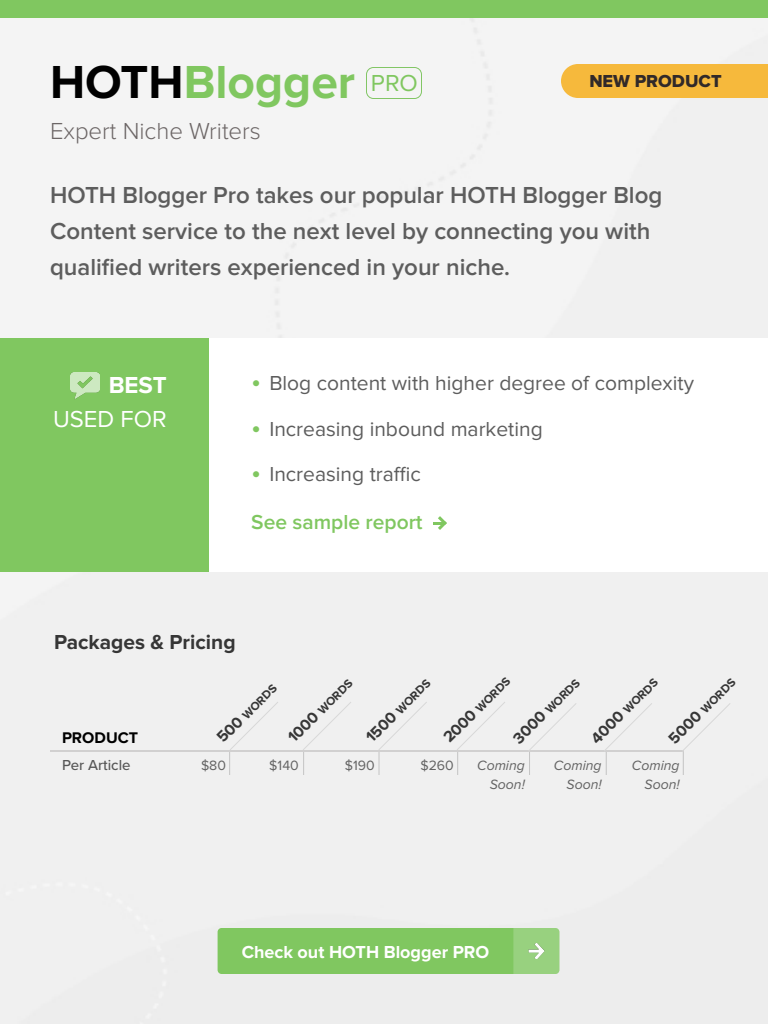
<style>
.page{position:relative;width:768px;height:1024px;background:#fff}
.page>*{position:absolute;margin:0;border:0;box-sizing:border-box;transform-origin:0 0}
.t1{font:700 48px "Proxima Nova";color:#80c760}
.t2{font:600 24px/36px "Proxima Nova";color:#5d5d5d}
.t3{font:300 24px "Proxima Nova";color:#6c6666}
.t4{font:24px "Proxima Nova";color:#fff}
.t5{font:700 24px "Proxima Nova";color:#fff}
.t6{font:24px "Proxima Nova";color:#80c760}
.t7{font:21px "Proxima Nova";color:#5d5d5d}
.t8{font:700 21px "Proxima Nova";color:#363636}
.t9{font:600 21px "Proxima Nova";color:#80c760}
.t10{font:700 18px "Proxima Nova";color:#fff}
.t11{font:18px "Proxima Nova Extrabld";color:#312929}
.t12{font:700 16px "Proxima Nova";color:#000}
.t13{font:500 15px "Proxima Nova";color:#575757}
.t14{font:italic 14px/19px "Proxima Nova";color:#636363;text-align:right}
.t15{font:14px "Proxima Nova";color:#636363}
.t16{font:700 12px "Proxima Nova";color:#363636}
.s1{color:#000}
.s2{font-size:28px;color:#80c760}
.s3{font-size:16px}
</style>
<div class="page">
<div style="left:0;top:17px;width:768px;height:1007px;background:#f0f0f0"></div>
<div style="left:218px;top:928px;width:341px;height:46px;background:#80c760;border-radius:4px"></div>
<div style="left:513px;top:928px;width:46px;height:46px;background:#98d17f"></div>
<img style="left:528px;top:944px;width:17px;height:14px">
<div style="left:0;top:0;width:768px;height:17px;background:#80c760"></div>
<div style="left:0;top:338px;width:209px;height:234px;background:#80c760"></div>
<div style="left:209px;top:338px;width:559px;height:234px;background:#fff"></div>
<div style="left:561px;top:64px;width:207px;height:34px;background:#f6b93c"></div>
<div style="left:366px;top:67px;width:56px;height:32px;border:1px solid #82c665;border-radius:7px"></div>
<img style="left:70px;top:372px;width:29px;height:27px">
<svg style="left:433px;top:516px;width:14px;height:14px"></svg>
<hr style="left:50px;top:750px;width:634px;height:2px;background:#d1d0d0">
<div style="left:229px;top:701px;width:50px;height:74px;background:#f0f0f0"></div>
<div style="left:377px;top:701px;width:51px;height:74px;background:#f0f0f0"></div>
<div style="left:302px;top:701px;width:50px;height:74px;background:#f0f0f0"></div>
<div style="left:456px;top:701px;width:50px;height:74px;background:#f0f0f0"></div>
<div style="left:527px;top:702px;width:51px;height:73px;background:#f0f0f0"></div>
<div style="left:603px;top:702px;width:50px;height:73px;background:#f0f0f0"></div>
<div style="left:681px;top:702px;width:51px;height:73px;background:#f0f0f0"></div>
<h1 class="t1" style="left:50px;top:54px;width:307px"><span class="s1">HOTH</span>Blogger</h1>
<p class="t3" style="left:50px;top:117px;width:212px">Expert Niche Writers</p>
<p class="t6" style="left:371px;top:69px;width:49px">PRO</p>
<p class="t11" style="left:589px;top:70px;width:134px">NEW PRODUCT</p>
<p class="t2" style="left:50px;top:177px;width:614px">HOTH Blogger Pro takes our popular HOTH Blogger Blog<br>Content service to the next level by connecting you with qualified writers experienced in your niche.</p>
<p class="t5" style="left:109px;top:371px;width:59px">BEST</p>
<p class="t4" style="left:53px;top:405px;width:115px">USED FOR</p>
<p class="t7" style="left:251px;top:371px;width:444px"><span class="s2">•</span> Blog content with higher degree of complexity</p>
<p class="t7" style="left:251px;top:417px;width:293px"><span class="s2">•</span> Increasing inbound marketing</p>
<p class="t7" style="left:251px;top:462px;width:171px"><span class="s2">•</span> Increasing traffic</p>
<p class="t9" style="left:251px;top:510px;width:173px">See sample report</p>
<p class="t8" style="left:54px;top:630px;width:183px">Packages &amp; Pricing</p>
<p class="t16" style="left:216px;top:736px;width:79px;rotate:-45deg"><span class="s3">500</span> WORDS</p>
<p class="t16" style="left:287px;top:736px;width:85px;rotate:-45deg"><span class="s3">1000</span> WORDS</p>
<p class="t16" style="left:365px;top:736px;width:85px;rotate:-45deg"><span class="s3">1500</span> WORDS</p>
<p class="t16" style="left:442px;top:736px;width:88px;rotate:-45deg"><span class="s3">2000</span> WORDS</p>
<p class="t16" style="left:512px;top:737px;width:88px;rotate:-45deg"><span class="s3">3000</span> WORDS</p>
<p class="t16" style="left:590px;top:737px;width:88px;rotate:-45deg"><span class="s3">4000</span> WORDS</p>
<p class="t16" style="left:667px;top:737px;width:89px;rotate:-45deg"><span class="s3">5000</span> WORDS</p>
<p class="t12" style="left:62px;top:728px;width:78px">PRODUCT</p>
<p class="t13" style="left:62px;top:754px;width:70px">Per Article</p>
<p class="t15" style="left:201px;top:757px;width:27px">$80</p>
<p class="t15" style="left:269px;top:757px;width:31px">$140</p>
<p class="t15" style="left:345px;top:757px;width:31px">$190</p>
<p class="t15" style="left:420px;top:757px;width:35px">$260</p>
<p class="t14" style="left:477px;top:755px;width:49px">Coming<br>Soon!</p>
<p class="t14" style="left:554px;top:755px;width:49px">Coming<br>Soon!</p>
<p class="t14" style="left:632px;top:755px;width:49px">Coming<br>Soon!</p>
<p class="t10" style="left:242px;top:941px;width:249px">Check out HOTH Blogger PRO</p>
</div>
